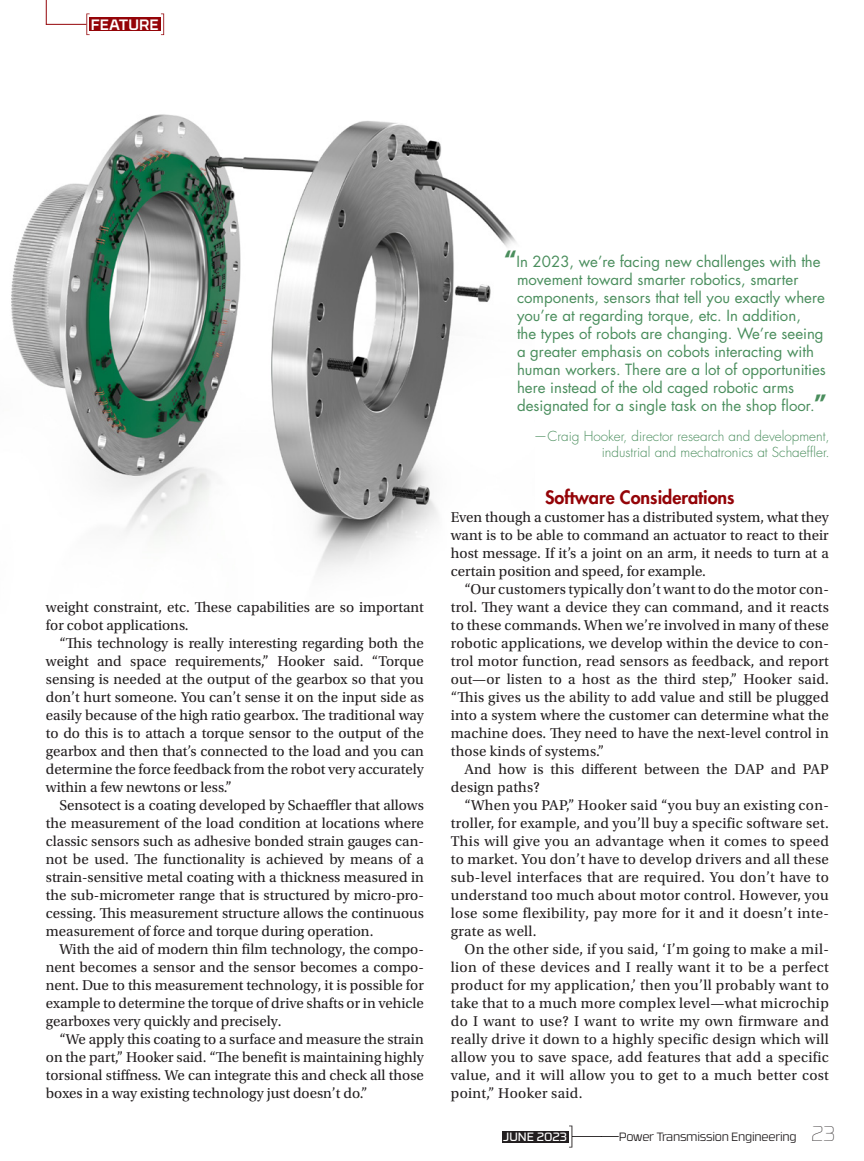
<style>
.page{position:relative;width:864px;height:1161px;background:#fff}
.page>*{position:absolute;margin:0;border:0;box-sizing:border-box;transform-origin:0 0}
.Feature_Body_Text_He{font:800 18px "Futura Std";color:#940408}
.Body_Text{font:15px/18px "Utopia Std";color:#231f20;text-align:justify}
.Feature_Subheader{font:15px/18px "Futura Std";color:#4a8e5d}
.Body_Text_after_Head{font:15px/18px "Utopia Std";color:#231f20;text-align:justify}
.t1{font:500 15px "RB No 3.1";color:#fff}
.Feature_Subheader-2{font:300 13.5px/16.5px "Futura Std";color:#4a8e5d;text-align:right}
.t2{font:300 12px "RB No 3.1";letter-spacing:-.02em;color:#231f20}
.t3{font:12px "RB No 3.1";color:#fff}
.s1{font-family:"Myriad Pro";font-weight:900;font-size:24px}
.s2{font-weight:100;font-size:21px}
</style>
<div class="page">
<img style="left:11px;top:114px;width:505px;height:458px">
<svg style="left:569px;top:1126px;width:50px;height:22px"></svg>
<div style="left:502px;top:1131px;width:67px;height:11px;background:#231f20"></div>
<div style="left:90px;top:17px;width:71px;height:14px;background:#940408"></div>
<svg style="left:86px;top:14px;width:4px;height:21px"></svg>
<svg style="left:46px;top:0;width:1px;height:24px"></svg>
<hr style="left:46px;top:24px;width:40px;height:1px;background:#940408">
<svg style="left:161px;top:14px;width:3px;height:21px"></svg>
<p class="t1" style="left:91px;top:13px;width:69px">FEATURE</p>
<p class="Body_Text" style="left:46px;top:598px;width:380px">weight constraint, etc. These capabilities are so important for cobot applications.</p>
<p class="Body_Text" style="left:46px;top:634px;width:380px;text-indent:13px">“This technology is really interesting regarding both the weight and space requirements,” Hooker said. “Torque sensing is needed at the output of the gearbox so that you don’t hurt someone. You can’t sense it on the input side as easily because of the high ratio gearbox. The traditional way to do this is to attach a torque sensor to the output of the gearbox and then that’s connected to the load and you can determine the force feedback from the robot very accurately within a few newtons or less.”</p>
<p class="Body_Text" style="left:46px;top:796px;width:380px;text-indent:13px">Sensotect is a coating developed by Schaeffler that allows the measurement of the load condition at locations where classic sensors such as adhesive bonded strain gauges can&shy;not be used. The functionality is achieved by means of a strain-sensitive metal coating with a thickness measured in the sub-micrometer range that is structured by micro-pro&shy;cessing. This measurement structure allows the continuous measurement of force and torque during operation.</p>
<p class="Body_Text" style="left:46px;top:940px;width:380px;text-indent:14px">With the aid of modern thin film technology, the compo&shy;nent becomes a sensor and the sensor becomes a compo&shy;nent. Due to this measurement technology, it is possible for example to determine the torque of drive shafts or in vehicle gearboxes very quickly and precisely.</p>
<p class="Body_Text" style="left:46px;top:1030px;width:380px;text-indent:14px">“We apply this coating to a surface and measure the strain on the part,” Hooker said. “The benefit is maintaining highly torsional stiffness. We can integrate this and check all those boxes in a way existing technology just doesn’t do.”</p>
<p class="Feature_Subheader" style="left:517px;top:253px;width:311px;text-indent:-12px"><span class="s1">“</span>In 2023, we’re facing new challenges with the movement toward smarter robotics, smarter components, sensors that tell you exactly where you’re at regarding torque, etc. In addition,<br>the types of robots are changing. We’re seeing a greater emphasis on cobots interacting with human workers. There are a lot of opportunities here instead of the old caged robotic arms designated for a single task on the shop floor.<span class="s1">”</span></p>
<p class="Feature_Subheader-2" style="left:534px;top:428px;width:297px">—Craig Hooker, director research and development, industrial and mechatronics at Schaeffler.</p>
<p class="Feature_Body_Text_He" style="left:545px;top:486px;width:191px">Software Considerations</p>
<p class="Body_Text_after_Head" style="left:451px;top:508px;width:380px">Even though a customer has a distributed system, what they want is to be able to command an actuator to react to their host message. If it’s a joint on an arm, it needs to turn at a certain position and speed, for example.</p>
<p class="Body_Text" style="left:451px;top:580px;width:380px;text-indent:14px">“Our customers typically don’t want to do the motor con&shy;trol. They want a device they can command, and it reacts to these commands. When we’re involved in many of these robotic applications, we develop within the device to con&shy;trol motor function, read sensors as feedback, and report out—or listen to a host as the third step,” Hooker said. “This gives us the ability to add value and still be plugged into a system where the customer can determine what the machine does. They need to have the next-level control in those kinds of systems.”</p>
<p class="Body_Text" style="left:451px;top:760px;width:379px;text-indent:14px">And how is this different between the DAP and PAP design paths?</p>
<p class="Body_Text" style="left:451px;top:796px;width:380px;text-indent:14px">“When you PAP,” Hooker said “you buy an existing con&shy;troller, for example, and you’ll buy a specific software set.<br>This will give you an advantage when it comes to speed to market. You don’t have to develop drivers and all these sub-level interfaces that are required. You don’t have to understand too much about motor control. However, you lose some flexibility, pay more for it and it doesn’t inte&shy;grate as well.</p>
<p class="Body_Text" style="left:451px;top:940px;width:380px;text-indent:14px">On the other side, if you said, ‘I’m going to make a mil&shy;lion of these devices and I really want it to be a perfect product for my application,’ then you’ll probably want to take that to a much more complex level—what microchip do I want to use? I want to write my own firmware and really drive it down to a highly specific design which will allow you to save space, add features that add a specific value, and it will allow you to get to a much better cost point,” Hooker said.</p>
<p class="t3" style="left:503px;top:1128px;width:65px">JUNE 2023</p>
<p class="t2" style="left:619px;top:1128px;width:219px">Power Transmission Engineering <span class="s2">23</span></p>
</div>
